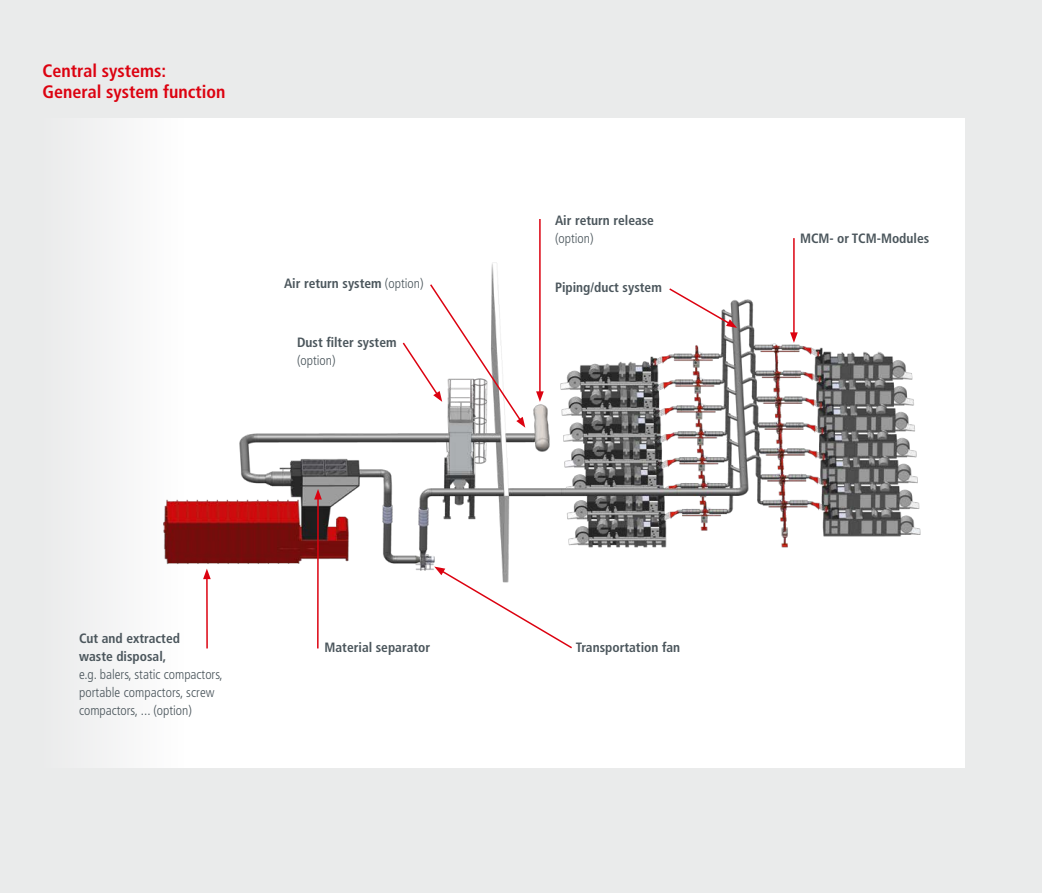
<style>
.page{position:relative;width:1042px;height:893px;background:#eaebeb}
.page>*{position:absolute;margin:0;border:0;box-sizing:border-box;transform-origin:0 0}
.Headline{font:700 condensed 18px/21.6px "Frutiger LT Std";color:#dc0210}
.t1{font:700 condensed 13.5px/18px "Frutiger LT Std";color:#4b565c}
.t2{font:300 condensed 13.5px/18px "Frutiger LT Std";color:#4b565c}
.s1{font-weight:300}
.s2{font-weight:700}
</style>
<div class="page">
<div style="left:188px;top:118px;width:776px;height:650px;background:#fff"></div>
<div style="left:42px;top:118px;width:146px;height:650px;background:#f2f2f3"></div>
<img style="left:150px;top:161px;width:771px;height:607px">
<hr style="left:539px;top:219px;width:2px;height:175px;background:#dc0210">
<svg style="left:536px;top:391px;width:8px;height:11px"></svg>
<hr style="left:793px;top:238px;width:1px;height:97px;background:#dc0210">
<svg style="left:790px;top:332px;width:8px;height:11px"></svg>
<svg style="left:667px;top:287px;width:70px;height:41px"></svg>
<svg style="left:401px;top:283px;width:124px;height:145px"></svg>
<hr style="left:206px;top:577px;width:2px;height:71px;background:#dc0210">
<svg style="left:203px;top:569px;width:8px;height:10px"></svg>
<hr style="left:317px;top:497px;width:2px;height:151px;background:#dc0210">
<svg style="left:314px;top:489px;width:8px;height:11px"></svg>
<svg style="left:434px;top:567px;width:140px;height:83px"></svg>
<p class="Headline" style="left:43px;top:60px;width:184px">Central systems:<br>General system function</p>
<p class="t1" style="left:284px;top:274px;width:141px">Air return system <span class="s1">(option)</span></p>
<p class="t1" style="left:297px;top:333px;width:101px">Dust filter system <span class="s1">(option)</span></p>
<p class="t1" style="left:555px;top:211px;width:101px">Air return release <span class="s1">(option)</span></p>
<p class="t1" style="left:555px;top:278px;width:108px">Piping/duct system</p>
<p class="t2" style="left:79px;top:629px;width:145px"><span class="s2">Cut and extracted<br>waste disposal,<br></span>e.g. balers, static compactors, portable compactors, screw compactors, ... (option)</p>
<p class="t1" style="left:324px;top:638px;width:107px">Material separator</p>
<p class="t1" style="left:576px;top:638px;width:106px">Transportation fan</p>
<p class="t1" style="left:800px;top:229px;width:131px">MCM- or TCM-Modules</p>
</div>
